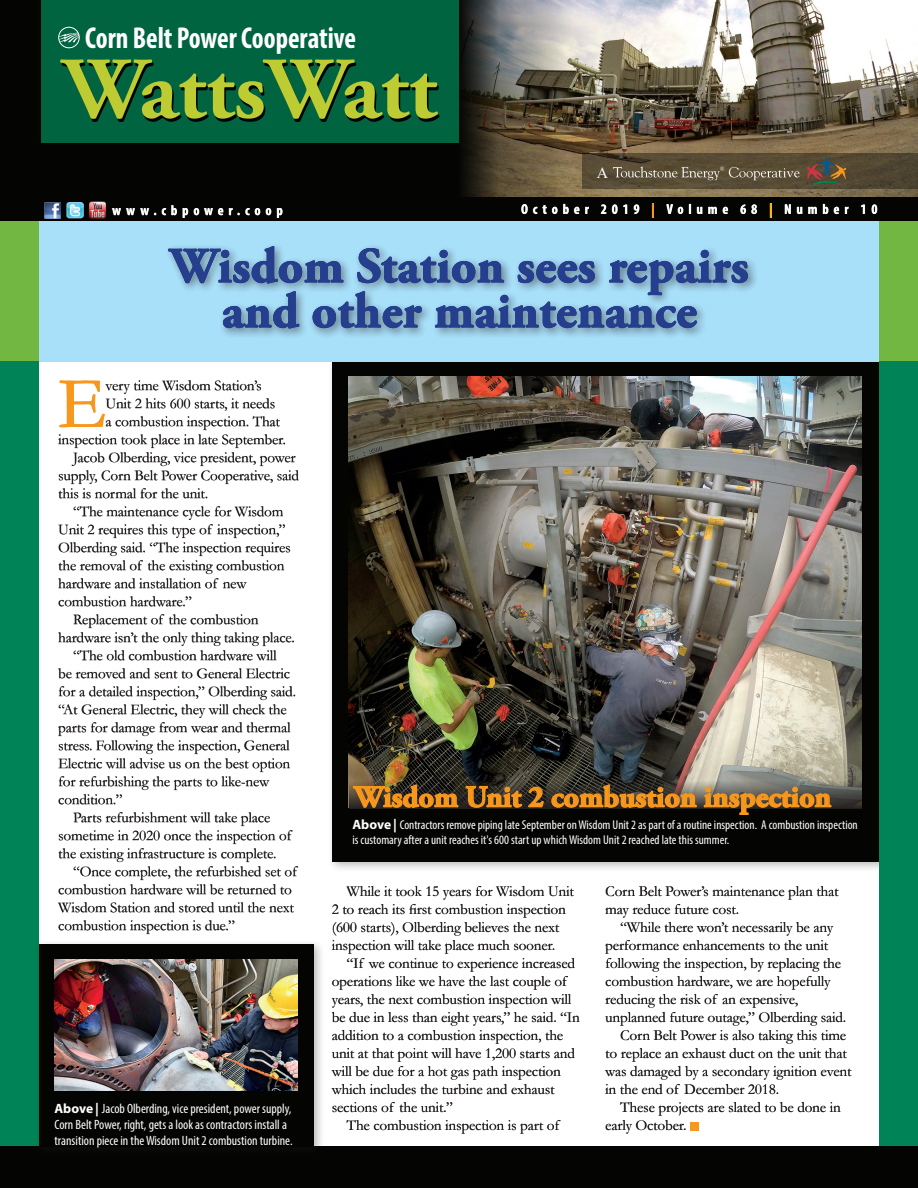
<style>
.page{position:relative;width:918px;height:1188px;background:#fff}
.page>*{position:absolute;margin:0;border:0;box-sizing:border-box;transform-origin:0 0}
.t1{font:700 87.45px "Adobe Garamond Pro";color:#bccc32}
.t2{font:700 condensed 30.3px "Myriad Pro";color:#fff;scale:.91 1}
.t3{font:700 30px "Adobe Garamond Pro";color:#f7981d}
.t4{font:15.6px "Times New Roman";color:#fff}
.Body_Cover{font:15px/18px "Garamond";letter-spacing:-.005em;color:#231f20}
.t5{font:700 condensed 14.25px "Myriad Pro";letter-spacing:.34em;color:#fff}
.Caption_green{font:condensed 13.5px/16.2px "Myriad Pro";color:#fff}
.Caption_green-2{font:condensed 12.75px/15.3px "Myriad Pro";color:#fff}
.s1{color:#f7981d}
.s2{color:#fbb316}
.s3{font-weight:700;font-stretch:normal}
.s4{font-weight:700;font-stretch:normal;font-size:13.5px}
</style>
<div class="page">
<div style="left:0;top:0;width:918px;height:224px;background:#040503"></div>
<img style="left:462px;top:0;width:456px;height:196px">
<div style="left:328px;top:357px;width:563px;height:516px;background:#231f20;opacity:.3"></div>
<div style="left:333px;top:362px;width:547px;height:500px;background:#040503"></div>
<img style="left:349px;top:377px;width:513px;height:382px">
<svg style="left:606px;top:1102px;width:235px;height:31px"></svg>
<svg style="left:605px;top:886px;width:247px;height:208px"></svg>
<svg style="left:347px;top:1120px;width:214px;height:14px"></svg>
<svg style="left:333px;top:1102px;width:119px;height:10px"></svg>
<svg style="left:332px;top:886px;width:248px;height:208px"></svg>
<svg style="left:59px;top:920px;width:175px;height:14px"></svg>
<svg style="left:58px;top:902px;width:236px;height:11px"></svg>
<svg style="left:59px;top:812px;width:239px;height:83px"></svg>
<svg style="left:58px;top:686px;width:237px;height:119px"></svg>
<svg style="left:58px;top:668px;width:232px;height:11px"></svg>
<svg style="left:58px;top:614px;width:236px;height:47px"></svg>
<svg style="left:59px;top:596px;width:132px;height:11px"></svg>
<svg style="left:58px;top:506px;width:232px;height:83px"></svg>
<svg style="left:58px;top:380px;width:241px;height:119px"></svg>
<img style="left:349px;top:759px;width:513px;height:50px">
<svg style="left:353px;top:784px;width:105px;height:25px;background:#6f4e22"></svg>
<svg style="left:466px;top:785px;width:79px;height:24px;background:#684a22"></svg>
<svg style="left:551px;top:784px;width:146px;height:25px;background:#70512a"></svg>
<svg style="left:703px;top:786px;width:128px;height:29px"></svg>
<div style="left:0;top:221px;width:918px;height:141px;background:#a8dff9"></div>
<div style="left:879px;top:221px;width:39px;height:141px;background:#73b743"></div>
<div style="left:0;top:221px;width:39px;height:141px;background:#73b743"></div>
<div style="left:0;top:362px;width:39px;height:826px;background:#008457"></div>
<div style="left:42px;top:0;width:417px;height:143px;background:#016441"></div>
<div style="left:58px;top:27px;width:22px;height:21px;border:1px solid #fff;border-radius:50%"></div>
<svg style="left:59px;top:32px;width:20px;height:10px"></svg>
<img style="left:44px;top:202px;width:16px;height:16px">
<img style="left:66px;top:202px;width:17px;height:16px">
<img style="left:89px;top:202px;width:17px;height:16px">
<div style="left:879px;top:362px;width:39px;height:826px;background:#008457"></div>
<div style="left:0;top:1147px;width:918px;height:41px;background:#040503"></div>
<div style="left:219px;top:287px;width:489px;height:52px;background:#231f20;opacity:.3"></div>
<div style="left:164px;top:242px;width:594px;height:64px;background:#231f20;opacity:.3"></div>
<svg style="left:168px;top:242px;width:580px;height:87px"></svg>
<svg style="left:582px;top:154px;width:336px;height:35px;background:#544833"></svg>
<svg style="left:807px;top:158px;width:39px;height:27px"></svg>
<svg style="left:613px;top:167px;width:187px;height:13px;background:#736954"></svg>
<svg style="left:785px;top:204px;width:92px;height:10px"></svg>
<svg style="left:770px;top:203px;width:2px;height:14px"></svg>
<svg style="left:667px;top:204px;width:90px;height:10px"></svg>
<svg style="left:653px;top:203px;width:1px;height:14px"></svg>
<svg style="left:521px;top:204px;width:118px;height:10px"></svg>
<svg style="left:112px;top:205px;width:170px;height:13px"></svg>
<div style="left:690px;top:1122px;width:8px;height:8px;background:#f7981d"></div>
<div style="left:34px;top:939px;width:291px;height:219px;background:#231f20;opacity:.3"></div>
<div style="left:39px;top:944px;width:275px;height:203px;background:#040503"></div>
<img style="left:55px;top:960px;width:242px;height:130px">
<p class="t2" style="left:85px;top:19px;width:299px">Corn Belt Power Cooperative</p>
<h1 class="t1" style="left:63px;top:39px;width:375px">WattsWatt</h1>
<p class="t4" style="left:597px;top:162px;width:13px">A</p>
<p class="t5" style="left:112px;top:202px;width:172px">www.cbpower.coop</p>
<p class="t5" style="left:521px;top:200px;width:358px">October 2019 <span class="s1">|</span> Volume 68 <span class="s2">|</span> Number 10</p>
<p class="Body_Cover" style="left:105px;top:376px;width:158px">very time Wisdom Station’s</p>
<p class="Body_Cover" style="left:105px;top:394px;width:171px">Unit 2 hits 600 starts, it needs</p>
<p class="Body_Cover" style="left:105px;top:412px;width:176px">a combustion inspection. That</p>
<p class="Body_Cover" style="left:58px;top:430px;width:229px">inspection took place in late September.</p>
<p class="Body_Cover" style="left:58px;top:448px;width:242px;text-indent:15px">Jacob Olberding, vice president, power supply, Corn Belt Power Cooperative, said this is normal for the unit.</p>
<p class="Body_Cover" style="left:58px;top:502px;width:234px;text-indent:15px">“The maintenance cycle for Wisdom Unit 2 requires this type of inspection,” Olberding said. “The inspection requires the removal of the existing combustion hardware and installation of new combustion hardware.”</p>
<p class="Body_Cover" style="left:58px;top:610px;width:238px;text-indent:15px">Replacement of the combustion hardware isn’t the only thing taking place.</p>
<p class="Body_Cover" style="left:58px;top:646px;width:239px;text-indent:15px">“The old combustion hardware will<br>be removed and sent to General Electric for a detailed inspection,” Olberding said. “At General Electric, they will check the parts for damage from wear and thermal stress. Following the inspection, General Electric will advise us on the best option for refurbishing the parts to like-new condition.”</p>
<p class="Body_Cover" style="left:58px;top:808px;width:235px;text-indent:15px">Parts refurbishment will take place sometime in 2020 once the inspection of the existing infrastructure is complete.</p>
<p class="Body_Cover" style="left:58px;top:862px;width:240px;text-indent:15px">“Once complete, the refurbished set of combustion hardware will be returned to Wisdom Station and stored until the next combustion inspection is due.”</p>
<p class="Caption_green" style="left:55px;top:1100px;width:240px"><span class="s3">Above |</span> Jacob Olberding, vice president, power supply,<br>Corn Belt Power, right, gets a look as contractors install a transition piece in the Wisdom Unit 2 combustion turbine.</p>
<p class="t3" style="left:355px;top:780px;width:478px">Wisdom Unit 2 combustion inspection</p>
<p class="Caption_green-2" style="left:353px;top:817px;width:507px"><span class="s4">Above |</span> Contractors remove piping late September on Wisdom Unit 2 as part of a routine inspection. A combustion inspection is customary after a unit reaches it's 600 start up which Wisdom Unit 2 reached late this summer.</p>
<p class="Body_Cover" style="left:332px;top:882px;width:244px;text-indent:15px">While it took 15 years for Wisdom Unit 2 to reach its first combustion inspection (600 starts), Olberding believes the next inspection will take place much sooner.</p>
<p class="Body_Cover" style="left:332px;top:954px;width:249px;text-indent:15px">“If we continue to experience increased operations like we have the last couple of years, the next combustion inspection will be due in less than eight years,” he said. “In addition to a combustion inspection, the unit at that point will have 1,200 starts and will be due for a hot gas path inspection which includes the turbine and exhaust sections of the unit.”</p>
<p class="Body_Cover" style="left:347px;top:1116px;width:214px">The combustion inspection is part of</p>
<p class="Body_Cover" style="left:605px;top:882px;width:235px">Corn Belt Power’s maintenance plan that may reduce future cost.</p>
<p class="Body_Cover" style="left:605px;top:918px;width:242px;text-indent:15px">“While there won’t necessarily be any performance enhancements to the unit following the inspection, by replacing the combustion hardware, we are hopefully reducing the risk of an expensive, unplanned future outage,” Olberding said.</p>
<p class="Body_Cover" style="left:605px;top:1026px;width:248px;text-indent:15px">Corn Belt Power is also taking this time to replace an exhaust duct on the unit that was damaged by a secondary ignition event in the end of December 2018.</p>
<p class="Body_Cover" style="left:605px;top:1098px;width:237px;text-indent:15px">These projects are slated to be done in early October.</p>
</div>
